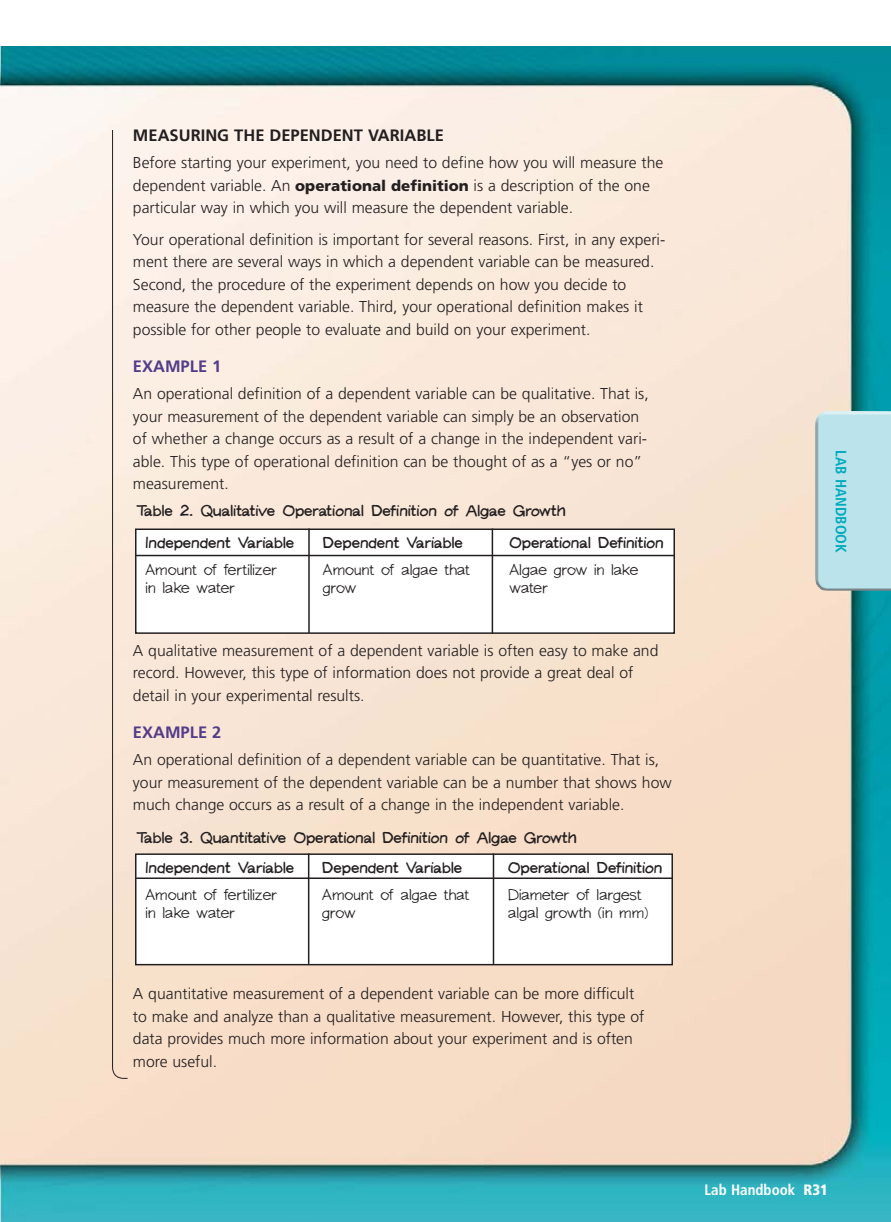
<style>
.page{position:relative;width:891px;height:1222px;background:#fff}
.page>*{position:absolute;margin:0;border:0;box-sizing:border-box;transform-origin:0 0}
.t1{font:700 16.5px "Frutiger";color:#231f20}
.t2{font:700 16.5px "Frutiger";color:#533c89}
.t3{font:300 15.75px/22.5px "Frutiger";color:#231f20}
.t4{font:700 15px "Langer";color:#231f20}
.t5{font:15px/18px "Langer Roman";color:#231f20}
.t6{font:700 condensed 15px "Frutiger";color:#fff}
.t7{font:700 condensed 15px "Frutiger";color:#00aabc}
.s1{font-weight:900;font-size:15px}
.s2{font-weight:900}
</style>
<div class="page">
<img style="left:0;top:46px;width:891px;height:1176px">
<img style="left:815px;top:411px;width:76px;height:180px">
<div style="left:136px;top:854px;width:536px;height:111px;background:#fff"></div>
<div style="left:135px;top:853px;width:538px;height:112px;border:2px solid #231f20"></div>
<hr style="left:308px;top:853px;width:1px;height:111px;background:#231f20">
<hr style="left:493px;top:853px;width:1px;height:111px;background:#231f20">
<hr style="left:136px;top:877px;width:537px;height:2px;background:#231f20">
<div style="left:136px;top:529px;width:538px;height:104px;background:#fff"></div>
<div style="left:135px;top:528px;width:540px;height:106px;border:2px solid #231f20"></div>
<hr style="left:308px;top:528px;width:2px;height:105px;background:#231f20">
<hr style="left:492px;top:528px;width:1px;height:106px;background:#231f20">
<hr style="left:135px;top:555px;width:539px;height:1px;background:#231f20">
<svg style="left:111px;top:130px;width:17px;height:949px;background:#ecddd0"></svg>
<p class="t1" style="left:133px;top:129px;width:312px">MEASURING THE DEPENDENT VARIABLE</p>
<p class="t3" style="left:133px;top:153px;width:532px">Before starting your experiment, you need to define how you will measure the dependent variable. An <span class="s1">operational definition</span> is a description of the one particular way in which you will measure the dependent variable.</p>
<p class="t3" style="left:133px;top:229px;width:534px">Your operational definition is important for several reasons. First, in any experi&shy;ment there are several ways in which a dependent variable can be measured.<br>Second, the procedure of the experiment depends on how you decide to measure the dependent variable. Third, your operational definition makes it possible for other people to evaluate and build on your experiment.</p>
<p class="t2" style="left:133px;top:360px;width:90px">EXAMPLE 1</p>
<p class="t3" style="left:133px;top:384px;width:517px">An operational definition of a dependent variable can be qualitative. That is, your measurement of the dependent variable can simply be an observation of whether a change occurs as a result of a change in the independent vari&shy;able. This type of operational definition can be thought of as a “yes or no” measurement.</p>
<p class="t4" style="left:136px;top:506px;width:431px">Table 2. Qualitative Operational Definition of Algae Growth</p>
<p class="t4" style="left:146px;top:538px;width:150px">Independent Variable</p>
<p class="t5" style="left:146px;top:562px;width:133px">Amount of fertilizer in lake water</p>
<p class="t4" style="left:323px;top:538px;width:141px">Dependent Variable</p>
<p class="t5" style="left:323px;top:562px;width:149px">Amount of algae that grow</p>
<p class="t4" style="left:509px;top:538px;width:156px">Operational Definition</p>
<p class="t5" style="left:509px;top:562px;width:130px">Algae grow in lake water</p>
<p class="t3" style="left:133px;top:640px;width:527px">A qualitative measurement of a dependent variable is often easy to make and record. However, this type of information does not provide a great deal of detail in your experimental results.</p>
<p class="t2" style="left:133px;top:726px;width:90px">EXAMPLE 2</p>
<p class="t3" style="left:133px;top:750px;width:540px">An operational definition of a dependent variable can be quantitative. That is, your measurement of the dependent variable can be a number that shows how much change occurs as a result of a change in the independent variable.</p>
<p class="t4" style="left:136px;top:833px;width:442px">Table 3. Quantitative Operational Definition of Algae Growth</p>
<p class="t4" style="left:146px;top:863px;width:150px">Independent Variable</p>
<p class="t5" style="left:146px;top:887px;width:133px">Amount of fertilizer in lake water</p>
<p class="t4" style="left:322px;top:863px;width:141px">Dependent Variable</p>
<p class="t5" style="left:322px;top:887px;width:149px">Amount of algae that grow</p>
<p class="t4" style="left:508px;top:863px;width:156px">Operational Definition</p>
<p class="t5" style="left:508px;top:887px;width:141px">Diameter of largest algal growth (in mm)</p>
<p class="t3" style="left:133px;top:984px;width:513px">A quantitative measurement of a dependent variable can be more difficult to make and analyze than a qualitative measurement. However, this type of data provides much more information about your experiment and is often more useful.</p>
<p class="t7" style="left:847px;top:450px;width:104px;rotate:90deg">LAB HANDBOOK</p>
<p class="t6" style="left:705px;top:1184px;width:125px">Lab Handbook <span class="s2">R31</span></p>
</div>
